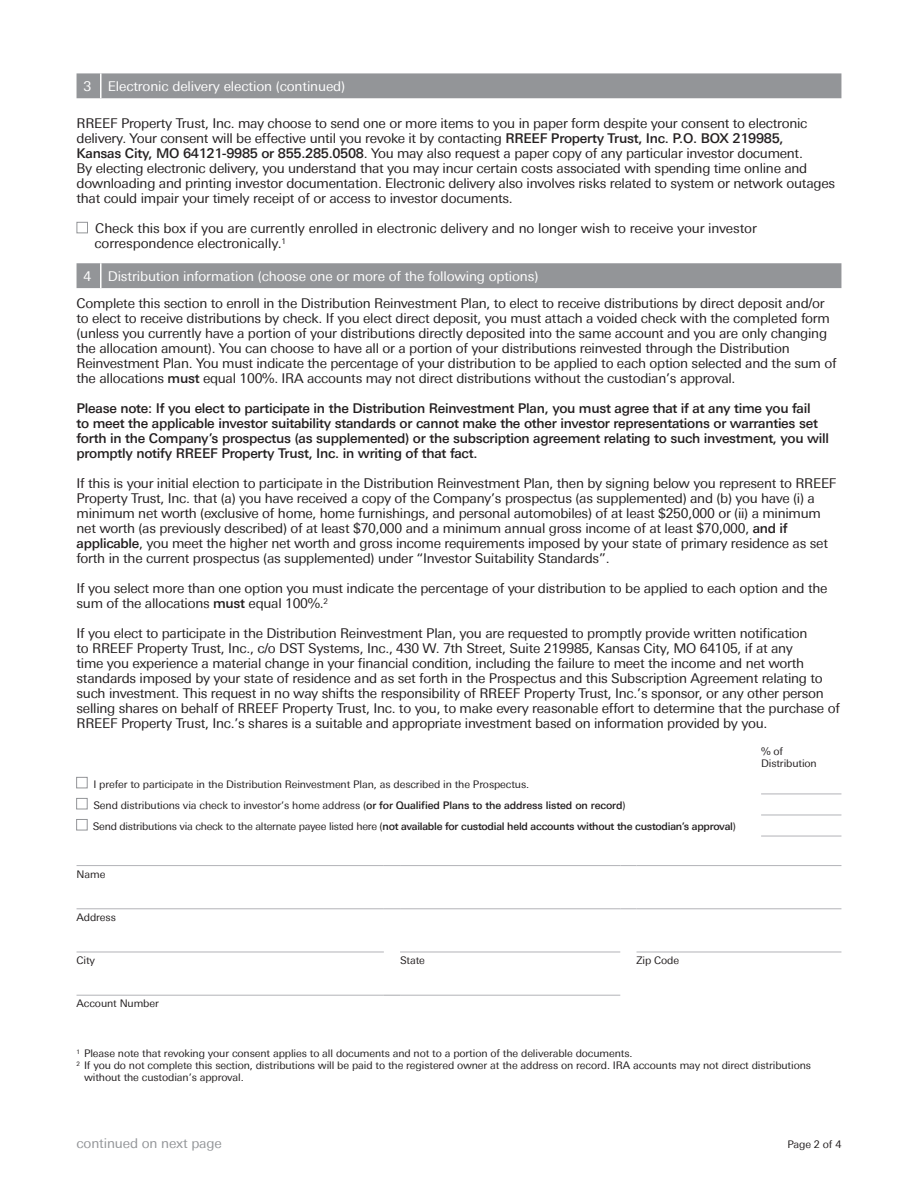
<style>
.page{position:relative;width:918px;height:1188px;background:#fff}
.page>*{position:absolute;margin:0;border:0;box-sizing:border-box;transform-origin:0 0}
.Body_Copy{font:13.5px/15px "Univers Deutsche Bank";letter-spacing:-.02em;color:#231f20}
.Body_Copy-2{font:500 13.5px/15px "Deu Ba Univers";letter-spacing:-.02em;color:#231f20}
.t1{font:13.5px "Univers Deutsche Bank";letter-spacing:-.01em;color:#fff}
.Continued_on_next_pa{font:13.5px "Univers Deutsche Bank";letter-spacing:-.01em;color:#939598}
.Footnotes_Source_Ind{font:10.5px/12px "Univers Deutsche Bank";letter-spacing:-.01em;color:#231f20}
.Table_Body_text{font:10.5px/12px "Univers Deutsche Bank";letter-spacing:-.01em;color:#231f20}
.Table_Body_text-2{font:500 10.5px "Deu Ba Univers";letter-spacing:-.025em;color:#231f20}
.s1{font-family:"Deu Ba Univers";font-weight:500}
.s2{font-family:"Univers Deutsche Bank";font-weight:400}
</style>
<div class="page">
<div style="left:77px;top:73px;width:764px;height:25px;background:#939598"></div>
<hr style="left:100px;top:73px;width:2px;height:25px;background:#fff">
<div style="left:77px;top:263px;width:764px;height:25px;background:#939598"></div>
<hr style="left:100px;top:263px;width:2px;height:25px;background:#fff">
<div style="left:77px;top:222px;width:11px;height:11px;border:1px solid #939598"></div>
<hr style="left:761px;top:794px;width:80px;height:1px;background:#b2b3b7">
<hr style="left:761px;top:815px;width:80px;height:1px;background:#b2b3b7">
<hr style="left:761px;top:836px;width:80px;height:1px;background:#b2b3b7">
<div style="left:76px;top:777px;width:12px;height:11px;border:1px solid #939598"></div>
<div style="left:76px;top:798px;width:12px;height:11px;border:1px solid #939598"></div>
<div style="left:76px;top:819px;width:12px;height:11px;border:1px solid #939598"></div>
<hr style="left:77px;top:865px;width:307px;height:1px;background:#b2b3b7">
<svg style="left:384px;top:865px;width:16px;height:1px"></svg>
<hr style="left:400px;top:865px;width:220px;height:1px;background:#b2b3b7">
<svg style="left:620px;top:865px;width:16px;height:1px"></svg>
<hr style="left:636px;top:865px;width:205px;height:1px;background:#b2b3b7">
<hr style="left:77px;top:908px;width:307px;height:1px;background:#b2b3b7">
<svg style="left:384px;top:908px;width:16px;height:1px"></svg>
<hr style="left:400px;top:908px;width:220px;height:1px;background:#b2b3b7">
<svg style="left:620px;top:908px;width:16px;height:1px"></svg>
<hr style="left:636px;top:908px;width:205px;height:1px;background:#b2b3b7">
<hr style="left:77px;top:952px;width:307px;height:1px;background:#b2b3b7">
<hr style="left:400px;top:952px;width:220px;height:1px;background:#b2b3b7">
<hr style="left:636px;top:952px;width:205px;height:1px;background:#b2b3b7">
<hr style="left:77px;top:995px;width:307px;height:1px;background:#b2b3b7">
<hr style="left:400px;top:995px;width:220px;height:1px;background:#b2b3b7">
<svg style="left:384px;top:995px;width:16px;height:1px"></svg>
<p class="t1" style="left:84px;top:78px;width:9px">3</p>
<p class="t1" style="left:108px;top:78px;width:239px">Electronic delivery election (continued)</p>
<p class="Body_Copy" style="left:77px;top:116px;width:732px">RREEF Property Trust, Inc. may choose to send one or more items to you in paper form despite your consent to electronic delivery. Your consent will be effective until you revoke it by contacting <span class="s1">RREEF Property Trust, Inc. P.O. BOX 219985,<br>Kansas City, MO 64121-9985 or 855.285.0508</span>. You may also request a paper copy of any particular investor document.</p>
<p class="Body_Copy" style="left:77px;top:161px;width:760px">By electing electronic delivery, you understand that you may incur certain costs associated with spending time online and downloading and printing investor documentation. Electronic delivery also involves risks related to system or network outages that could impair your timely receipt of or access to investor documents.</p>
<p class="Body_Copy" style="left:95px;top:221px;width:664px">Check this box if you are currently enrolled in electronic delivery and no longer wish to receive your investor correspondence electronically.<sup>1</sup></p>
<p class="t1" style="left:84px;top:268px;width:9px">4</p>
<p class="t1" style="left:108px;top:268px;width:432px">Distribution information (choose one or more of the following options)</p>
<p class="Body_Copy" style="left:77px;top:296px;width:762px">Complete this section to enroll in the Distribution Reinvestment Plan, to elect to receive distributions by direct deposit and/or to elect to receive distributions by check. If you elect direct deposit, you must attach a voided check with the completed form (unless you currently have a portion of your distributions directly deposited into the same account and you are only changing the allocation amount). You can choose to have all or a portion of your distributions reinvested through the Distribution Reinvestment Plan. You must indicate the percentage of your distribution to be applied to each option selected and the sum of the allocations <span class="s1">must</span> equal 100%. IRA accounts may not direct distributions without the custodian’s approval.</p>
<p class="Body_Copy-2" style="left:77px;top:401px;width:754px">Please note: If you elect to participate in the Distribution Reinvestment Plan, you must agree that if at any time you fail<br>to meet the applicable investor suitability standards or cannot make the other investor representations or warranties set forth in the Company’s prospectus (as supplemented) or the subscription agreement relating to such investment, you will promptly notify RREEF Property Trust, Inc. in writing of that fact.</p>
<p class="Body_Copy" style="left:77px;top:476px;width:762px">If this is your initial election to participate in the Distribution Reinvestment Plan, then by signing below you represent to RREEF Property Trust, Inc. that (a) you have received a copy of the Company’s prospectus (as supplemented) and (b) you have (i) a minimum net worth (exclusive of home, home furnishings, and personal automobiles) of at least $250,000 or (ii) a minimum net worth (as previously described) of at least $70,000 and a minimum annual gross income of at least $70,000, <span class="s1">and if applicable</span>, you meet the higher net worth and gross income requirements imposed by your state of primary residence as set forth in the current prospectus (as supplemented) under “Investor Suitability Standards”.</p>
<p class="Body_Copy" style="left:77px;top:581px;width:752px">If you select more than one option you must indicate the percentage of your distribution to be applied to each option and the sum of the allocations <span class="s1">must</span> equal 100%.<sup>2</sup></p>
<p class="Body_Copy" style="left:77px;top:626px;width:765px">If you elect to participate in the Distribution Reinvestment Plan, you are requested to promptly provide written notification<br>to RREEF Property Trust, Inc., c/o DST Systems, Inc., 430 W. 7th Street, Suite 219985, Kansas City, MO 64105, if at any<br>time you experience a material change in your financial condition, including the failure to meet the income and net worth standards imposed by your state of residence and as set forth in the Prospectus and this Subscription Agreement relating to such investment. This request in no way shifts the responsibility of RREEF Property Trust, Inc.’s sponsor, or any other person selling shares on behalf of RREEF Property Trust, Inc. to you, to make every reasonable effort to determine that the purchase of RREEF Property Trust, Inc.’s shares is a suitable and appropriate investment based on information provided by you.</p>
<p class="Table_Body_text" style="left:93px;top:779px;width:437px">I prefer to participate in the Distribution Reinvestment Plan, as described in the Prospectus.</p>
<p class="Table_Body_text" style="left:93px;top:800px;width:534px">Send distributions via check to investor’s home address (<span class="s1">or for Qualified Plans to the address listed on record</span>)</p>
<p class="Table_Body_text-2" style="left:93px;top:821px;width:644px"><span class="s2">Send distributions via check to the alternate payee listed here (</span>not available for custodial held accounts without the custodian’s approval<span class="s2">)</span></p>
<p class="Table_Body_text" style="left:77px;top:868px;width:30px">Name</p>
<p class="Table_Body_text" style="left:77px;top:911px;width:41px">Address</p>
<p class="Table_Body_text" style="left:77px;top:954px;width:20px">City</p>
<p class="Table_Body_text" style="left:400px;top:954px;width:26px">State</p>
<p class="Table_Body_text" style="left:636px;top:954px;width:44px">Zip Code</p>
<p class="Table_Body_text" style="left:77px;top:997px;width:84px">Account Number</p>
<p class="Table_Body_text" style="left:761px;top:746px;width:57px">% of<br>Distribution</p>
<p class="Footnotes_Source_Ind" style="left:77px;top:1048px;width:557px"><sup>1</sup> Please note that revoking your consent applies to all documents and not to a portion of the deliverable documents.</p>
<p class="Footnotes_Source_Ind" style="left:84px;top:1060px;width:729px;text-indent:-8px"><sup>2</sup> If you do not complete this section, distributions will be paid to the registered owner at the address on record. IRA accounts may not direct distributions without the custodian’s approval.</p>
<p class="Continued_on_next_pa" style="left:77px;top:1136px;width:147px">continued on next page</p>
<p class="Footnotes_Source_Ind" style="left:788px;top:1138px;width:55px">Page 2 of 4</p>
</div>
